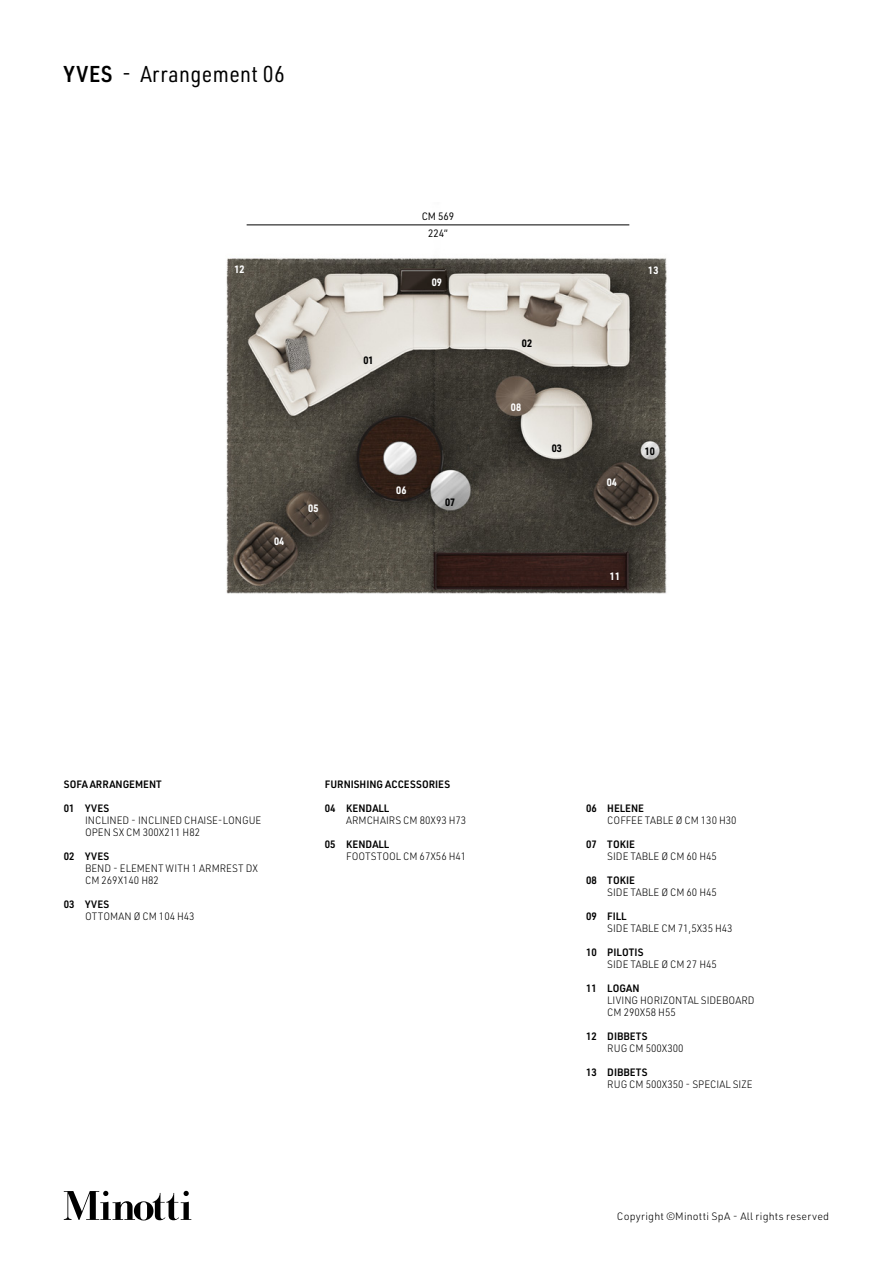
<style>
.page{position:relative;width:893px;height:1263px;background:#fff}
.page>*{position:absolute;margin:0;border:0;box-sizing:border-box;transform-origin:0 0}
.t1{font:22.5px "URWDIN Semi Cond";letter-spacing:.02em;color:#000}
.t2{font:300 10.5px/12px "URWDIN";color:#000;scale:.95 1}
.t3{font:600 10.5px "URWDIN";color:#000;scale:.95 1}
.t4{font:300 10.5px "URWDIN";letter-spacing:.02em;color:#000}
.t5{font:700 10.5px "URWDIN";color:#fff;scale:.9 1}
.t6{font:700 10.5px "URWDIN";color:#000;scale:.9 1}
.t7{font:10.5px/16.5px "URWDIN";color:#000;text-align:center;scale:.95 1}
.s1{font-weight:600}
</style>
<div class="page">
<svg style="left:64px;top:1191px;width:127px;height:29px"></svg>
<img style="left:226px;top:224px;width:441px;height:370px">
<hr style="left:247px;top:225px;width:382px;height:1px;background:#000">
<h1 class="t1" style="left:64px;top:59px;width:223px"><span class="s1">YVES</span> - Arrangement 06</h1>
<p class="t7" style="left:422px;top:208px;width:36px">CM 569<br>224”</p>
<p class="t5" style="left:234px;top:262px;width:13px">12</p>
<p class="t5" style="left:648px;top:263px;width:13px">13</p>
<p class="t6" style="left:363px;top:353px;width:13px">01</p>
<p class="t5" style="left:432px;top:275px;width:13px">09</p>
<p class="t5" style="left:274px;top:534px;width:13px">04</p>
<p class="t5" style="left:308px;top:501px;width:13px">05</p>
<p class="t5" style="left:396px;top:483px;width:13px">06</p>
<p class="t6" style="left:445px;top:495px;width:13px">07</p>
<p class="t6" style="left:522px;top:336px;width:13px">02</p>
<p class="t5" style="left:511px;top:400px;width:13px">08</p>
<p class="t6" style="left:552px;top:441px;width:13px">03</p>
<p class="t5" style="left:607px;top:475px;width:13px">04</p>
<p class="t6" style="left:645px;top:443px;width:13px">10</p>
<p class="t5" style="left:610px;top:569px;width:13px">11</p>
<p class="t3" style="left:64px;top:777px;width:105px">SOFA ARRANGEMENT</p>
<p class="t3" style="left:64px;top:801px;width:49px">01 YVES</p>
<p class="t2" style="left:85px;top:814px;width:187px">INCLINED - INCLINED CHAISE-LONGUE<br>OPEN SX CM 300X211 H82</p>
<p class="t3" style="left:64px;top:849px;width:49px">02 YVES</p>
<p class="t2" style="left:85px;top:862px;width:184px">BEND - ELEMENT WITH 1 ARMREST DX<br>CM 269X140 H82</p>
<p class="t3" style="left:64px;top:897px;width:49px">03 YVES</p>
<p class="t2" style="left:85px;top:910px;width:117px">OTTOMAN Ø CM 104 H43</p>
<p class="t3" style="left:325px;top:777px;width:133px">FURNISHING ACCESSORIES</p>
<p class="t3" style="left:325px;top:801px;width:69px">04 KENDALL</p>
<p class="t2" style="left:346px;top:814px;width:128px">ARMCHAIRS CM 80X93 H73</p>
<p class="t3" style="left:325px;top:837px;width:69px">05 KENDALL</p>
<p class="t2" style="left:346px;top:850px;width:128px">FOOTSTOOL CM 67X56 H41</p>
<p class="t3" style="left:586px;top:801px;width:63px">06 HELENE</p>
<p class="t2" style="left:607px;top:814px;width:138px">COFFEE TABLE Ø CM 130 H30</p>
<p class="t3" style="left:586px;top:837px;width:53px">07 TOKIE</p>
<p class="t2" style="left:607px;top:850px;width:117px">SIDE TABLE Ø CM 60 H45</p>
<p class="t3" style="left:586px;top:873px;width:53px">08 TOKIE</p>
<p class="t2" style="left:607px;top:886px;width:117px">SIDE TABLE Ø CM 60 H45</p>
<p class="t3" style="left:586px;top:909px;width:44px">09 FILL</p>
<p class="t2" style="left:607px;top:922px;width:133px">SIDE TABLE CM 71,5X35 H43</p>
<p class="t3" style="left:586px;top:945px;width:62px">10 PILOTIS</p>
<p class="t2" style="left:607px;top:958px;width:117px">SIDE TABLE Ø CM 27 H45</p>
<p class="t3" style="left:586px;top:981px;width:58px">11 LOGAN</p>
<p class="t2" style="left:607px;top:994px;width:157px">LIVING HORIZONTAL SIDEBOARD<br>CM 290X58 H55</p>
<p class="t3" style="left:586px;top:1029px;width:66px">12 DIBBETS</p>
<p class="t2" style="left:607px;top:1042px;width:82px">RUG CM 500X300</p>
<p class="t3" style="left:586px;top:1065px;width:66px">13 DIBBETS</p>
<p class="t2" style="left:607px;top:1078px;width:155px">RUG CM 500X350 - SPECIAL SIZE</p>
<p class="t4" style="left:617px;top:1210px;width:214px">Copyright ©Minotti SpA - All rights reserved</p>
</div>
